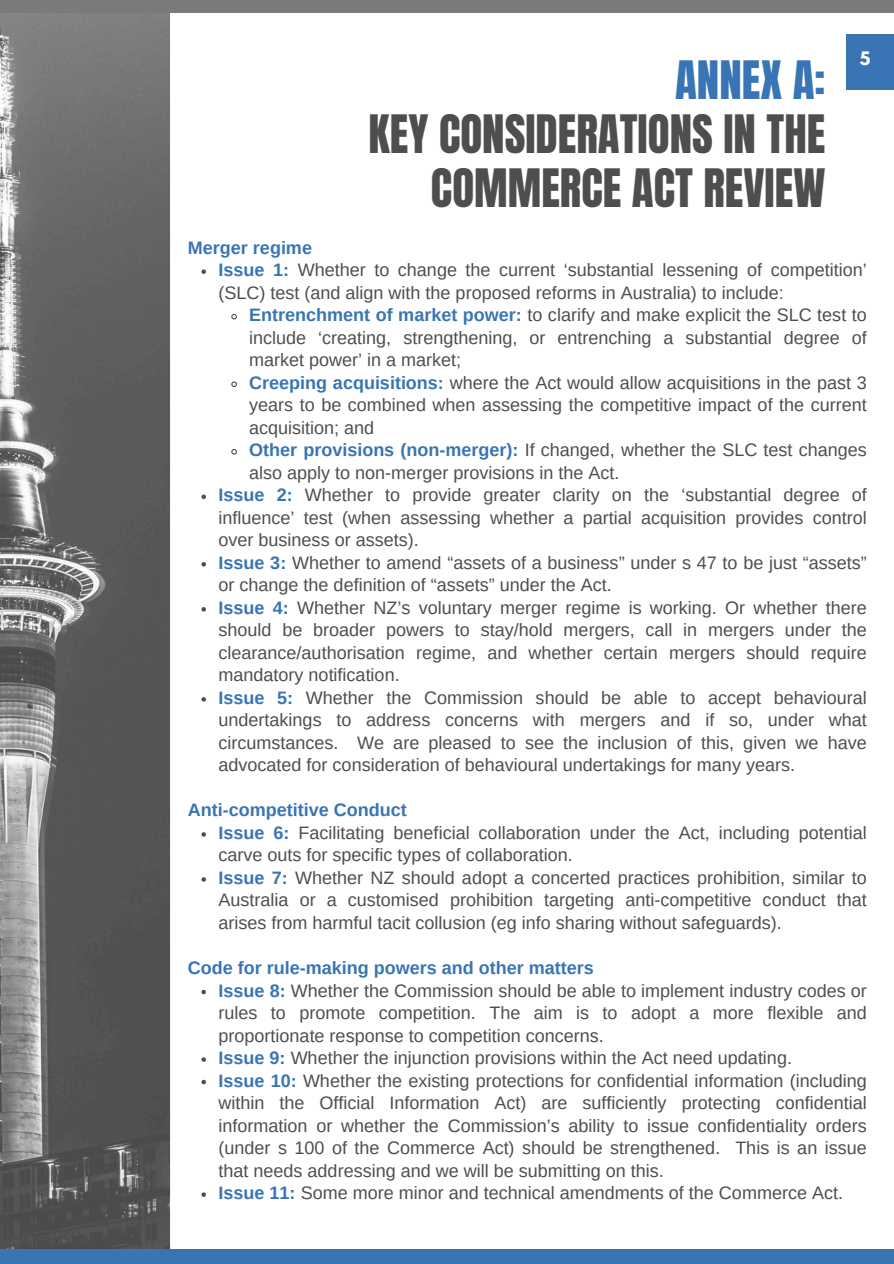
<style>
.page{position:relative;width:894px;height:1264px;background:#fff}
.page>*{position:absolute;margin:0;border:0;box-sizing:border-box;transform-origin:0 0}
.t1{font:45px/54px "Anton";color:#4e4e4f;text-align:right}
.t2{font:18px/22.5px "Arimo";color:#4e4e4f;text-align:justify}
.t3{font:700 18px "Arimo";color:#3974b4}
.t4{font:700 16.5px "League Spartan";color:#fff}
.s1{color:#3974b4}
.s2{font-weight:700;color:#3974b4}
</style>
<div class="page">
<img style="left:0;top:12px;width:170px;height:1237px">
<div style="left:0;top:0;width:893px;height:12px;background:#7a7a7a"></div>
<div style="left:0;top:1249px;width:893px;height:14px;background:#3974b4"></div>
<div style="left:846px;top:34px;width:47px;height:55px;background:#3974b4"></div>
<svg style="left:201px;top:269px;width:5px;height:5px"></svg>
<svg style="left:231px;top:313px;width:6px;height:7px"></svg>
<svg style="left:231px;top:381px;width:6px;height:6px"></svg>
<svg style="left:231px;top:449px;width:6px;height:6px"></svg>
<svg style="left:201px;top:494px;width:5px;height:5px"></svg>
<svg style="left:201px;top:562px;width:5px;height:4px"></svg>
<svg style="left:201px;top:607px;width:5px;height:4px"></svg>
<svg style="left:201px;top:697px;width:5px;height:4px"></svg>
<svg style="left:201px;top:832px;width:5px;height:4px"></svg>
<svg style="left:201px;top:877px;width:5px;height:4px"></svg>
<svg style="left:201px;top:989px;width:5px;height:5px"></svg>
<svg style="left:201px;top:1057px;width:5px;height:4px"></svg>
<svg style="left:201px;top:1079px;width:5px;height:5px"></svg>
<svg style="left:201px;top:1192px;width:5px;height:4px"></svg>
<h1 class="t1" style="left:368px;top:54px;width:458px"><span class="s1">ANNEX A:<br></span>KEY CONSIDERATIONS IN THE<br>COMMERCE ACT REVIEW</h1>
<p class="t4" style="left:859px;top:51px;width:12px">5</p>
<h2 class="t3" style="left:188px;top:237px;width:125px">Merger regime</h2>
<p class="t2" style="left:218px;top:259px;width:649px"><span class="s2">Issue 1:</span> Whether to change the current ‘substantial lessening of competition’ (SLC) test (and align with the proposed reforms in Australia) to include:</p>
<p class="t2" style="left:249px;top:304px;width:619px"><span class="s2">Entrenchment of market power:</span> to clarify and make explicit the SLC test to include ‘creating, strengthening, or entrenching a substantial degree of market power’ in a market;</p>
<p class="t2" style="left:249px;top:371px;width:619px"><span class="s2">Creeping acquisitions:</span> where the Act would allow acquisitions in the past 3 years to be combined when assessing the competitive impact of the current acquisition; and</p>
<p class="t2" style="left:249px;top:439px;width:619px"><span class="s2">Other provisions (non-merger):</span> If changed, whether the SLC test changes also apply to non-merger provisions in the Act.</p>
<p class="t2" style="left:218px;top:484px;width:649px"><span class="s2">Issue 2:</span> Whether to provide greater clarity on the ‘substantial degree of influence’ test (when assessing whether a partial acquisition provides control over business or assets).</p>
<p class="t2" style="left:218px;top:551px;width:649px"><span class="s2">Issue 3:</span> Whether to amend “assets of a business” under s 47 to be just “assets” or change the definition of “assets” under the Act.</p>
<p class="t2" style="left:218px;top:596px;width:649px"><span class="s2">Issue 4:</span> Whether NZ’s voluntary merger regime is working. Or whether there should be broader powers to stay/hold mergers, call in mergers under the clearance/authorisation regime, and whether certain mergers should require mandatory notification.</p>
<p class="t2" style="left:218px;top:686px;width:649px"><span class="s2">Issue 5:</span> Whether the Commission should be able to accept behavioural undertakings to address concerns with mergers and if so, under what circumstances. We are pleased to see the inclusion of this, given we have advocated for consideration of behavioural undertakings for many years.</p>
<h2 class="t3" style="left:188px;top:800px;width:220px">Anti-competitive Conduct</h2>
<p class="t2" style="left:218px;top:821px;width:649px"><span class="s2">Issue 6:</span> Facilitating beneficial collaboration under the Act, including potential carve outs for specific types of collaboration.</p>
<p class="t2" style="left:218px;top:866px;width:649px"><span class="s2">Issue 7:</span> Whether NZ should adopt a concerted practices prohibition, similar to Australia or a customised prohibition targeting anti-competitive conduct that arises from harmful tacit collusion (eg info sharing without safeguards).</p>
<h2 class="t3" style="left:188px;top:957px;width:407px">Code for rule-making powers and other matters</h2>
<p class="t2" style="left:218px;top:979px;width:649px"><span class="s2">Issue 8:</span> Whether the Commission should be able to implement industry codes or rules to promote competition. The aim is to adopt a more flexible and proportionate response to competition concerns.</p>
<p class="t2" style="left:218px;top:1046px;width:574px"><span class="s2">Issue 9:</span> Whether the injunction provisions within the Act need updating.</p>
<p class="t2" style="left:218px;top:1069px;width:649px"><span class="s2">Issue 10:</span> Whether the existing protections for confidential information (including within the Official Information Act) are sufficiently protecting confidential information or whether the Commission’s ability to issue confidentiality orders (under s 100 of the Commerce Act) should be strengthened. This is an issue that needs addressing and we will be submitting on this.</p>
<p class="t2" style="left:218px;top:1181px;width:625px"><span class="s2">Issue 11:</span> Some more minor and technical amendments of the Commerce Act.</p>
</div>
